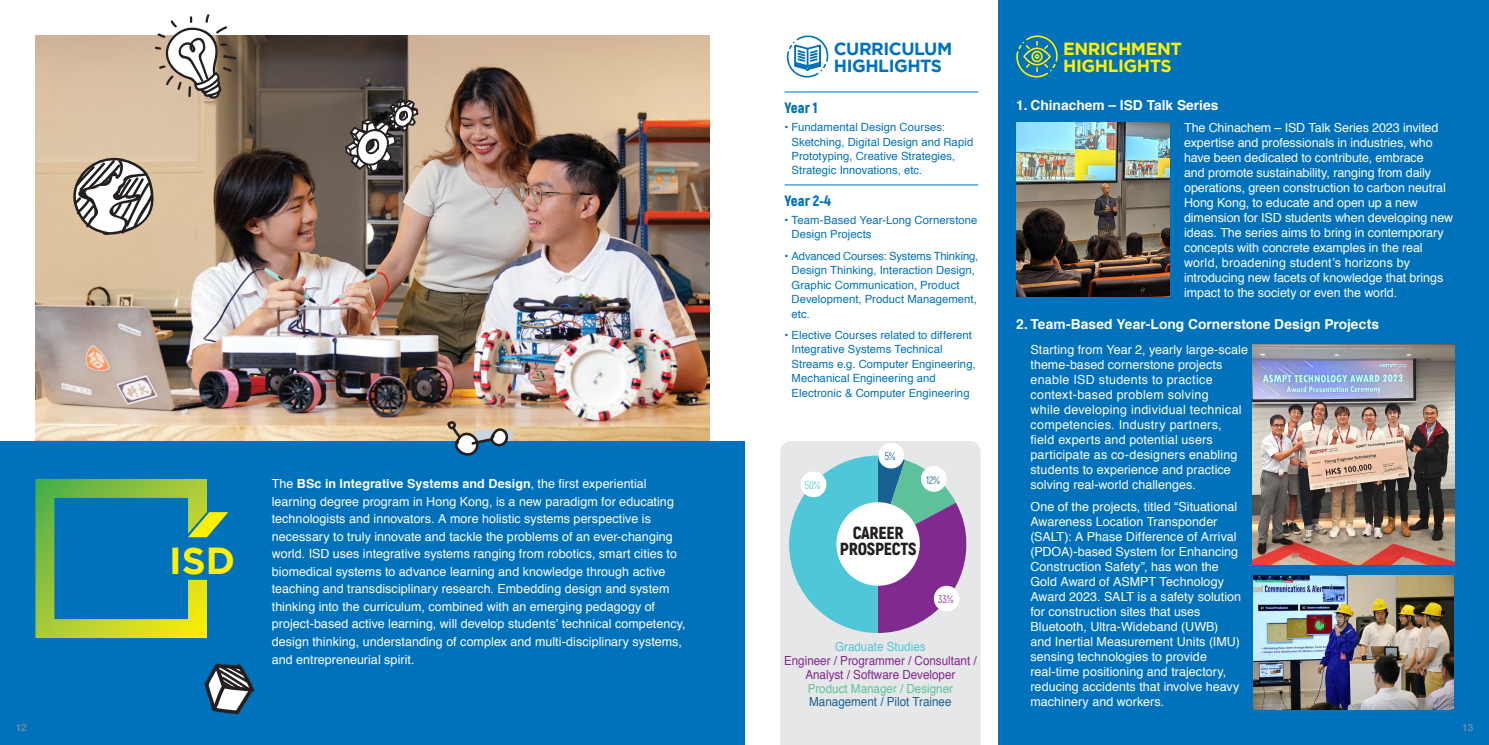
<style>
.page{position:relative;width:1489px;height:745px;background:#fff}
.page>*{position:absolute;margin:0;border:0;box-sizing:border-box;transform-origin:0 0}
.t1{font:700 37.5px "Gotham";color:#fff101}
.t2{font:700 17.5px "Gotham";letter-spacing:-.025em;color:#0072bc}
.t3{font:700 17.5px "Gotham";letter-spacing:-.025em;color:#fff101}
.t4{font:900 17.5px "Akrobat";letter-spacing:-.01em;color:#231f20}
.t5{font:900 15px "Akrobat";color:#0072bc}
.t6{font:700 13.75px "Helvetica";color:#fff}
.t7{font:12.5px/15px "Helvetica";letter-spacing:.005em;color:#fff}
.t8{font:12.5px/13.8px "Helvetica";color:#802990;text-align:center;scale:.93 1}
.t9{font:12.5px/13.8px "Helvetica";color:#5dc29c;scale:.93 1}
.t10{font:12.5px "Helvetica";color:#50c6d9;scale:.93 1}
.t11{font:11.25px/14.4px "Helvetica";letter-spacing:.005em;color:#0072bc}
.t12{font:10.75px "Akrobat";color:#1a6193}
.t13{font:10.75px "Akrobat";color:#802b91}
.t14{font:10.75px "Akrobat";color:#54c7d9}
.t15{font:10px "Helvetica";color:#939598}
.s1{font-weight:700}
.s2{color:#1a6193}
</style>
<div class="page">
<div style="left:780px;top:441px;width:200px;height:303px;background:#e6e7e9"></div>
<svg style="left:789px;top:455px;width:177px;height:177px;background:#81a4c3"></svg>
<img style="left:35px;top:35px;width:674px;height:405px">
<div style="left:0;top:440px;width:744px;height:304px;background:#0072bc"></div>
<div style="left:836px;top:502px;width:83px;height:83px;background:#fff;border-radius:50%"></div>
<div style="left:920px;top:465px;width:26px;height:26px;background:#fff;border-radius:50%"></div>
<div style="left:878px;top:442px;width:25px;height:26px;background:#fff;border-radius:50%"></div>
<div style="left:933px;top:585px;width:26px;height:26px;background:#fff;border-radius:50%"></div>
<div style="left:800px;top:471px;width:26px;height:26px;background:#fff;border-radius:50%"></div>
<div style="left:998px;top:0;width:490px;height:744px;background:#0072bc"></div>
<svg style="left:786px;top:35px;width:42px;height:42px"></svg>
<hr style="left:784px;top:92px;width:194px;height:1px;background:#0072bc">
<hr style="left:784px;top:184px;width:194px;height:1px;background:#0072bc">
<svg style="left:1016px;top:35px;width:41px;height:42px"></svg>
<img style="left:1016px;top:122px;width:153px;height:174px">
<img style="left:1252px;top:344px;width:201px;height:219px">
<img style="left:1253px;top:575px;width:200px;height:134px">
<svg style="left:204px;top:663px;width:50px;height:51px"></svg>
<svg style="left:344px;top:98px;width:76px;height:76px"></svg>
<svg style="left:155px;top:14px;width:82px;height:85px"></svg>
<svg style="left:35px;top:478px;width:193px;height:159px"></svg>
<svg style="left:72px;top:155px;width:82px;height:80px"></svg>
<svg style="left:447px;top:421px;width:62px;height:35px"></svg>
<p class="t1" style="left:169px;top:535px;width:67px">ISD</p>
<p class="t7" style="left:272px;top:475px;width:415px;line-height:17.5px">The <span class="s1">BSc in Integrative Systems and Design</span>, the first experiential learning degree program in Hong Kong, is a new paradigm for educating technologists and innovators. A more holistic systems perspective is necessary to truly innovate and tackle the problems of an ever-changing world. ISD uses integrative systems ranging from robotics, smart cities to biomedical systems to advance learning and knowledge through active teaching and transdisciplinary research. Embedding design and system thinking into the curriculum, combined with an emerging pedagogy of project-based active learning, will develop students’ technical competency, design thinking, understanding of complex and multi-disciplinary systems, and entrepreneurial spirit.</p>
<p class="t2" style="left:833px;top:37px;width:120px">CURRICULUM</p>
<p class="t2" style="left:833px;top:54px;width:110px">HIGHLIGHTS</p>
<p class="t5" style="left:784px;top:98px;width:35px">Year 1</p>
<p class="t11" style="left:791px;top:120px;width:183px;text-indent:-7px">• Fundamental Design Courses:<br>Sketching, Digital Design and Rapid Prototyping, Creative Strategies, Strategic Innovations, etc.</p>
<p class="t5" style="left:784px;top:191px;width:48px">Year 2-4</p>
<p class="t11" style="left:791px;top:213px;width:187px;text-indent:-7px">• Team-Based Year-Long Cornerstone<br>Design Projects</p>
<p class="t11" style="left:791px;top:249px;width:188px;text-indent:-7px">• Advanced Courses: Systems Thinking,<br>Design Thinking, Interaction Design,<br>Graphic Communication, Product<br>Development, Product Management, etc.</p>
<p class="t11" style="left:791px;top:328px;width:186px;text-indent:-7px">• Elective Courses related to different Integrative Systems Technical Streams e.g. Computer Engineering, Mechanical Engineering and Electronic &amp; Computer Engineering</p>
<p class="t14" style="left:804px;top:478px;width:17px">50%</p>
<p class="t12" style="left:884px;top:450px;width:12px">5%</p>
<p class="t12" style="left:926px;top:473px;width:15px">12%</p>
<p class="t4" style="left:852px;top:521px;width:53px">CAREER</p>
<p class="t4" style="left:839px;top:537px;width:78px">PROSPECTS</p>
<p class="t13" style="left:938px;top:593px;width:16px">33%</p>
<p class="t10" style="left:835px;top:637px;width:99px">Graduate Studies</p>
<p class="t8" style="left:784px;top:653px;width:209px">Engineer / Programmer / Consultant /<br>Analyst / Software Developer</p>
<p class="t9" style="left:807px;top:681px;width:158px">Product Manager / Designer<br><span class="s2">Management / Pilot Trainee</span></p>
<p class="t3" style="left:1063px;top:37px;width:120px">ENRICHMENT</p>
<p class="t3" style="left:1063px;top:54px;width:110px">HIGHLIGHTS</p>
<p class="t6" style="left:1016px;top:94px;width:203px">1. Chinachem – ISD Talk Series</p>
<p class="t7" style="left:1183px;top:120px;width:271px">The Chinachem – ISD Talk Series 2023 invited expertise and professionals in industries, who have been dedicated to contribute, embrace<br>and promote sustainability, ranging from daily operations, green construction to carbon neutral Hong Kong, to educate and open up a new dimension for ISD students when developing new ideas. The series aims to bring in contemporary concepts with concrete examples in the real world, broadening student’s horizons by introducing new facets of knowledge that brings impact to the society or even the world.</p>
<p class="t6" style="left:1016px;top:313px;width:364px">2. Team-Based Year-Long Cornerstone Design Projects</p>
<p class="t7" style="left:1030px;top:342px;width:219px">Starting from Year 2, yearly large-scale theme-based cornerstone projects enable ISD students to practice context-based problem solving<br>while developing individual technical competencies. Industry partners, field experts and potential users participate as co-designers enabling students to experience and practice solving real-world challenges.</p>
<p class="t7" style="left:1030px;top:499px;width:212px">One of the projects, titled “Situational Awareness Location Transponder (SALT): A Phase Difference of Arrival (PDOA)-based System for Enhancing Construction Safety”, has won the Gold Award of ASMPT Technology Award 2023. SALT is a safety solution for construction sites that uses Bluetooth, Ultra-Wideband (UWB) and Inertial Measurement Units (IMU) sensing technologies to provide real-time positioning and trajectory, reducing accidents that involve heavy machinery and workers.</p>
<p class="t15" style="left:16px;top:719px;width:13px">12</p>
<p class="t15" style="left:1461px;top:719px;width:13px">13</p>
</div>
